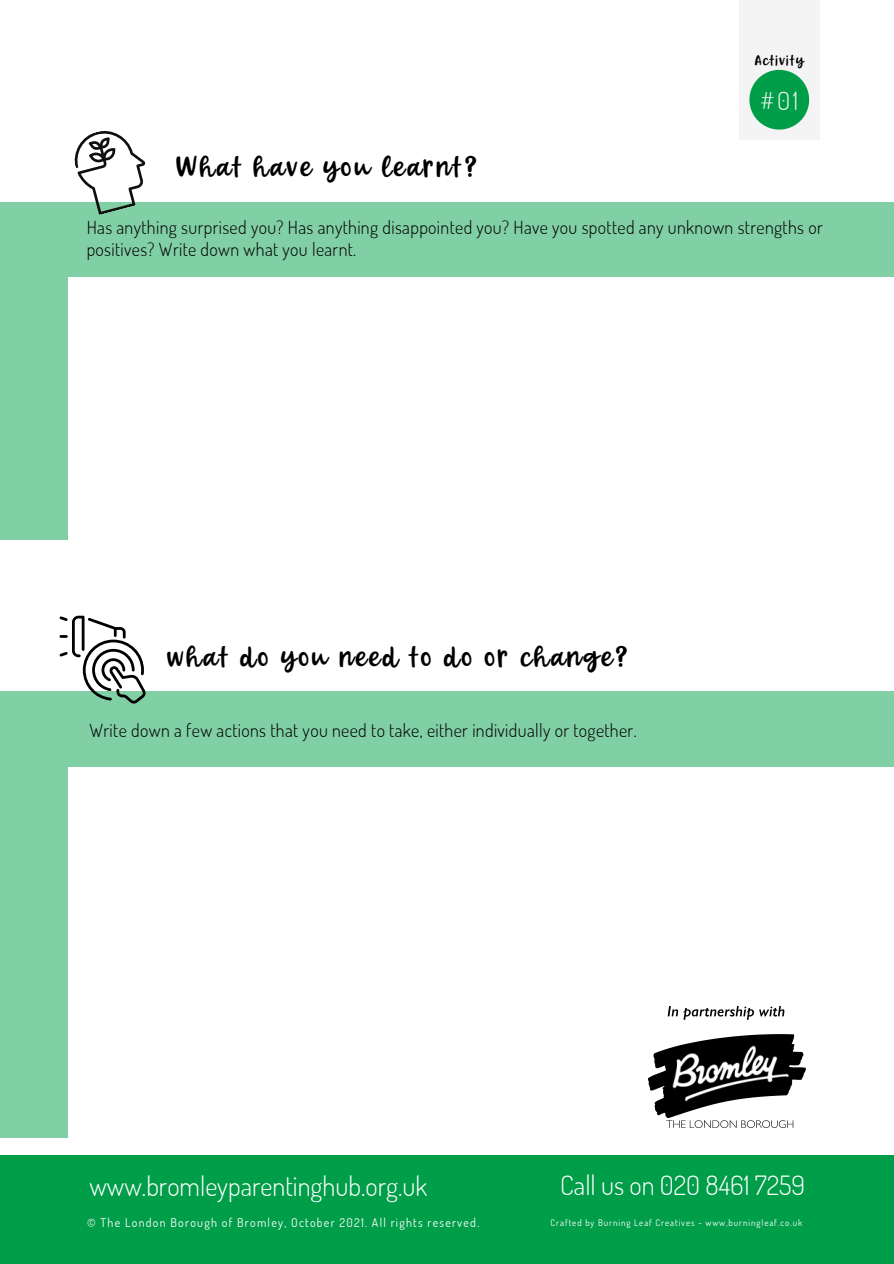
<style>
.page{position:relative;width:894px;height:1264px;background:#fff}
.page>*{position:absolute;margin:0;border:0;box-sizing:border-box;transform-origin:0 0}
.t1{font:27px "Forever Grateful";letter-spacing:.1em;color:#000}
.t2{font:300 26.55px "Dosis";color:#fff}
.t3{font:300 24.9px "Dosis";color:#f4f4f4}
.t4{font:300 18px/21.5px "Dosis";letter-spacing:.02em;color:#000}
.t5{font:13.8px "Forever Grateful";letter-spacing:.1em;color:#000}
.t6{font:12px "Dosis";letter-spacing:.1em;color:#fff}
.t7{font:9px "Dosis";letter-spacing:.1em;color:#fff}
</style>
<div class="page">
<div style="left:739px;top:0;width:80px;height:140px;background:#f4f4f4"></div>
<svg style="left:749px;top:70px;width:59px;height:60px"></svg>
<div style="left:0;top:201px;width:893px;height:338px;background:#81cfa5"></div>
<div style="left:68px;top:277px;width:825px;height:306px;background:#fff"></div>
<svg style="left:68px;top:131px;width:87px;height:84px"></svg>
<div style="left:0;top:691px;width:893px;height:446px;background:#81cfa5"></div>
<div style="left:68px;top:767px;width:825px;height:395px;background:#fff"></div>
<svg style="left:59px;top:615px;width:87px;height:88px"></svg>
<img style="left:648px;top:1006px;width:157px;height:121px">
<div style="left:0;top:1155px;width:893px;height:108px;background:#009e49"></div>
<p class="t5" style="left:755px;top:54px;width:50px">Activity</p>
<p class="t3" style="left:760px;top:84px;width:39px">#01</p>
<p class="t1" style="left:176px;top:154px;width:302px">What have you learnt?</p>
<p class="t4" style="left:87px;top:216px;width:737px">Has anything surprised you? Has anything disappointed you? Have you spotted any unknown strengths or positives? Write down what you learnt.</p>
<p class="t1" style="left:168px;top:644px;width:461px">what do you need to do or change?</p>
<p class="t4" style="left:89px;top:719px;width:548px">Write down a few actions that you need to take, either individually or together.</p>
<p class="t2" style="left:560px;top:1167px;width:246px">Call us on 020 8461 7259</p>
<p class="t2" style="left:89px;top:1168px;width:339px">www.bromleyparentinghub.org.uk</p>
<p class="t6" style="left:87px;top:1215px;width:393px">© The London Borough of Bromley, October 2021. All rights reserved.</p>
<p class="t7" style="left:550px;top:1217px;width:253px">Crafted by Burning Leaf Creatives - www,burningleaf.co.uk</p>
</div>
